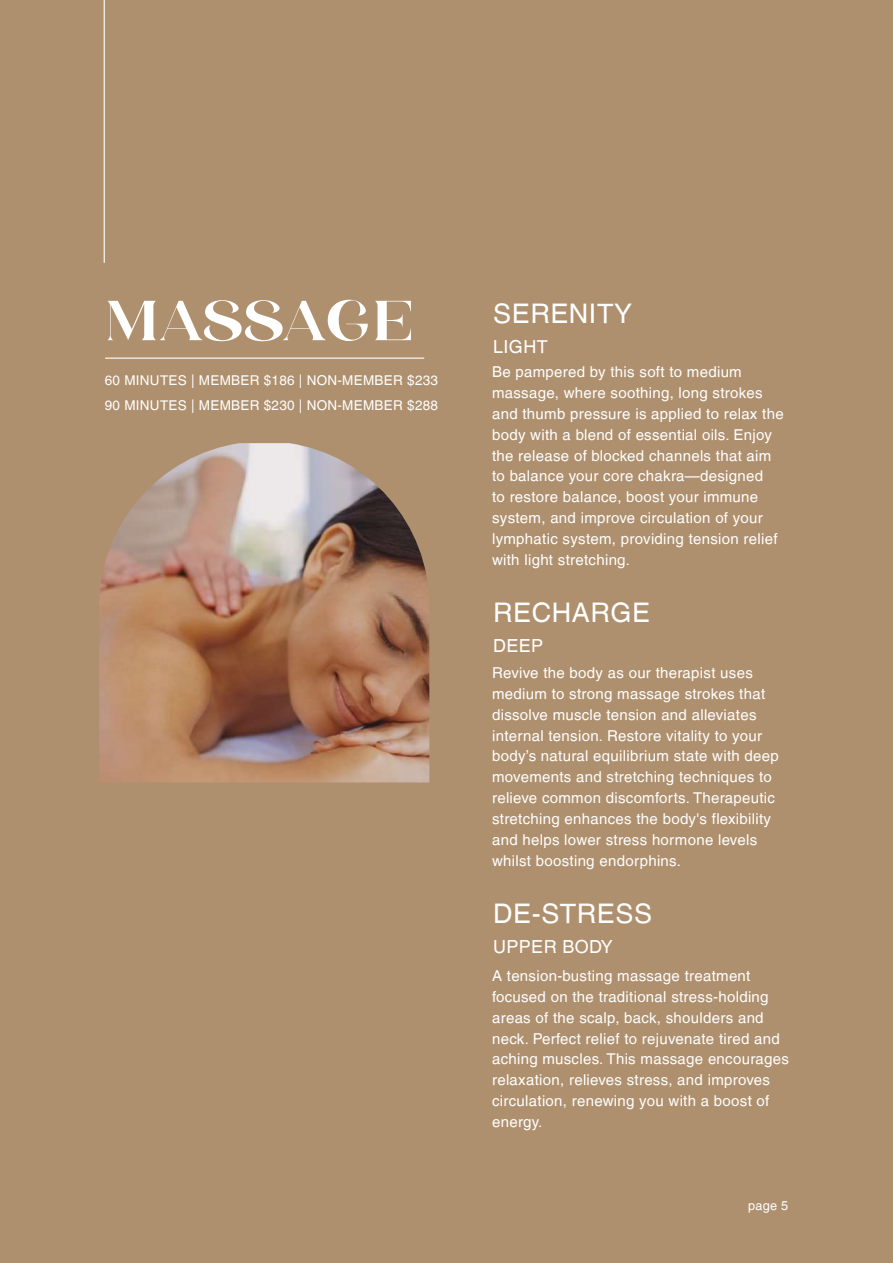
<style>
.page{position:relative;width:893px;height:1263px;background:#af906e}
.page>*{position:absolute;margin:0;border:0;box-sizing:border-box;transform-origin:0 0}
.t1{font:56.25px "HV Weist Havanah Trial";letter-spacing:-.04em;color:#fff}
.t2{font:27px "Helvetica LT";letter-spacing:.02em;color:#fff}
.t3{font:18px "Helvetica LT";letter-spacing:.02em;color:#fff}
.t4{font:15px/20.9px "Helvetica LT";letter-spacing:.02em;color:#fff}
.t5{font:13.5px/25.2px "Helvetica LT";letter-spacing:.02em;color:#fff}
.t6{font:12.75px "Helvetica LT";color:#fff}
</style>
<div class="page">
<hr style="left:105px;top:358px;width:319px;height:1px;background:#fff">
<hr style="left:104px;top:0;width:1px;height:263px;background:#fff">
<img style="left:99px;top:443px;width:330px;height:339px">
<h1 class="t1" style="left:105px;top:295px;width:310px">MASSAGE</h1>
<p class="t5" style="left:105px;top:368px;width:335px">60 MINUTES | MEMBER $186 | NON-MEMBER $233<br>90 MINUTES | MEMBER $230 | NON-MEMBER $288</p>
<h2 class="t2" style="left:493px;top:298px;width:140px">SERENITY</h2>
<p class="t3" style="left:493px;top:336px;width:56px">LIGHT</p>
<p class="t4" style="left:492px;top:361px;width:293px">Be pampered by this soft to medium massage, where soothing, long strokes and thumb pressure is applied to relax the body with a blend of essential oils. Enjoy the release of blocked channels that aim to balance your core chakra—designed<br>to restore balance, boost your immune system, and improve circulation of your lymphatic system, providing tension relief with light stretching.</p>
<h2 class="t2" style="left:493px;top:597px;width:158px">RECHARGE</h2>
<p class="t3" style="left:493px;top:635px;width:52px">DEEP</p>
<p class="t4" style="left:492px;top:662px;width:288px">Revive the body as our therapist uses medium to strong massage strokes that dissolve muscle tension and alleviates internal tension. Restore vitality to your body’s natural equilibrium state with deep movements and stretching techniques to relieve common discomforts. Therapeutic stretching enhances the body's flexibility and helps lower stress hormone levels whilst boosting endorphins.</p>
<h2 class="t2" style="left:493px;top:898px;width:160px">DE-STRESS</h2>
<p class="t3" style="left:493px;top:936px;width:121px">UPPER BODY</p>
<p class="t4" style="left:492px;top:965px;width:298px">A tension-busting massage treatment focused on the traditional stress-holding areas of the scalp, back, shoulders and neck. Perfect relief to rejuvenate tired and aching muscles. This massage encourages relaxation, relieves stress, and improves circulation, renewing you with a boost of energy.</p>
<p class="t6" style="left:748px;top:1197px;width:42px">page 5</p>
</div>
